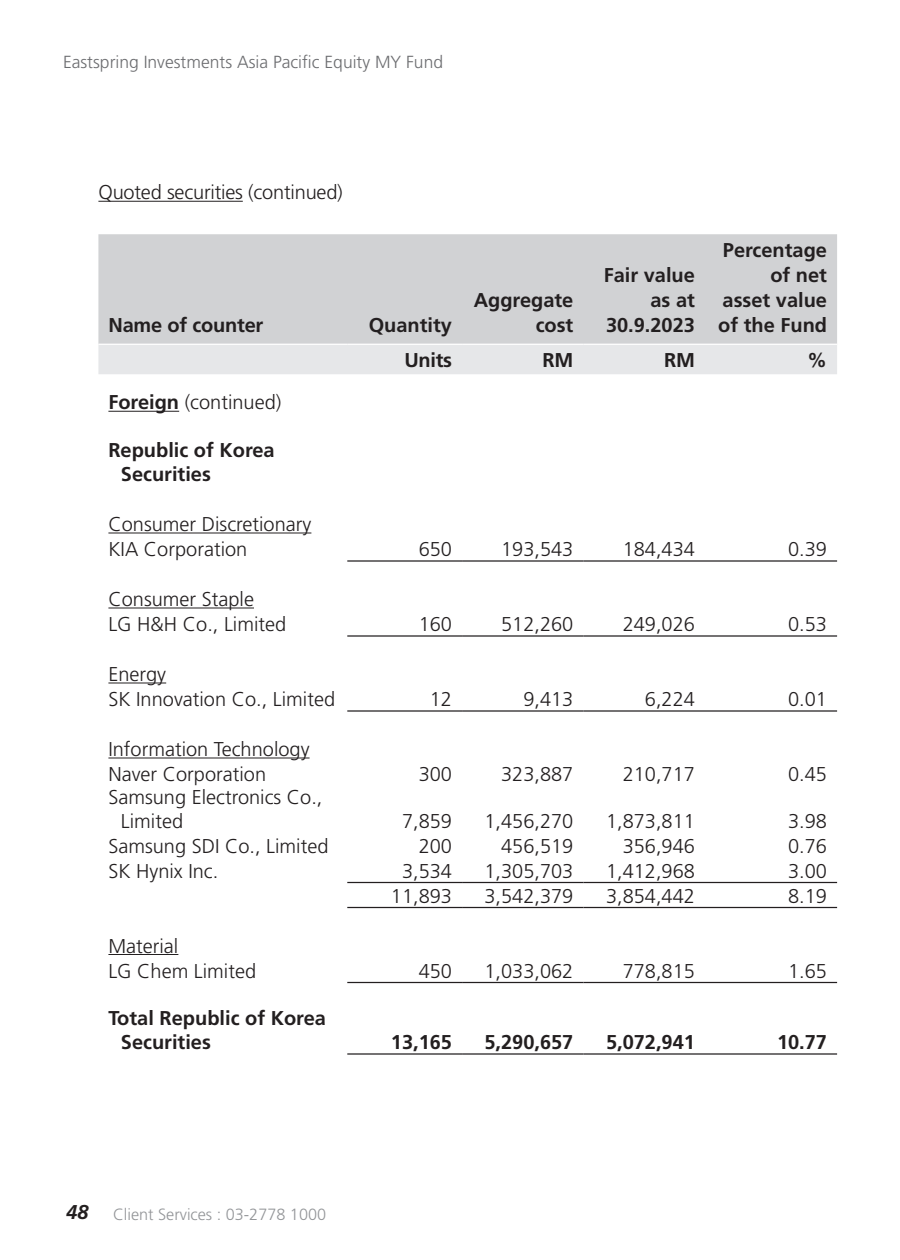
<style>
.page{position:relative;width:900px;height:1260px;background:#fff}
.page>*{position:absolute;margin:0;border:0;box-sizing:border-box;transform-origin:0 0}
.t1{font:300 20px/25px "Frutiger LT Std";color:#231f20}
.t2{font:700 20px/25px "Frutiger LT Std";color:#231f20;text-align:right}
.t3{font:300 17.5px "Frutiger LT Std";color:#6c6d70}
.t4{font:300 16.25px "Frutiger LT Std";color:#939598}
.s1{font-weight:700}
.s2{font-weight:700;font-style:italic;font-size:20px;color:#231f20}
</style>
<div class="page">
<hr style="left:347px;top:560px;width:115px;height:2px;background:#231f20">
<hr style="left:462px;top:560px;width:121px;height:2px;background:#231f20">
<hr style="left:583px;top:560px;width:122px;height:2px;background:#231f20">
<hr style="left:705px;top:560px;width:132px;height:2px;background:#231f20">
<hr style="left:347px;top:635px;width:115px;height:2px;background:#231f20">
<hr style="left:462px;top:635px;width:121px;height:2px;background:#231f20">
<hr style="left:583px;top:635px;width:122px;height:2px;background:#231f20">
<hr style="left:705px;top:635px;width:132px;height:2px;background:#231f20">
<hr style="left:347px;top:710px;width:115px;height:2px;background:#231f20">
<hr style="left:462px;top:710px;width:121px;height:2px;background:#231f20">
<hr style="left:583px;top:710px;width:122px;height:2px;background:#231f20">
<hr style="left:705px;top:710px;width:132px;height:2px;background:#231f20">
<hr style="left:347px;top:882px;width:115px;height:1px;background:#231f20">
<hr style="left:462px;top:882px;width:121px;height:1px;background:#231f20">
<hr style="left:583px;top:882px;width:122px;height:1px;background:#231f20">
<hr style="left:705px;top:882px;width:132px;height:1px;background:#231f20">
<hr style="left:347px;top:907px;width:115px;height:1px;background:#231f20">
<hr style="left:462px;top:907px;width:121px;height:1px;background:#231f20">
<hr style="left:583px;top:907px;width:122px;height:1px;background:#231f20">
<hr style="left:705px;top:907px;width:132px;height:1px;background:#231f20">
<hr style="left:347px;top:982px;width:115px;height:1px;background:#231f20">
<hr style="left:462px;top:982px;width:121px;height:1px;background:#231f20">
<hr style="left:583px;top:982px;width:122px;height:1px;background:#231f20">
<hr style="left:705px;top:982px;width:132px;height:1px;background:#231f20">
<hr style="left:347px;top:1053px;width:115px;height:2px;background:#231f20">
<hr style="left:462px;top:1053px;width:121px;height:2px;background:#231f20">
<hr style="left:583px;top:1053px;width:122px;height:2px;background:#231f20">
<hr style="left:705px;top:1053px;width:132px;height:2px;background:#231f20">
<hr style="left:108px;top:532px;width:203px;height:1px;background:#231f20">
<hr style="left:108px;top:607px;width:146px;height:1px;background:#231f20">
<hr style="left:108px;top:682px;width:58px;height:1px;background:#231f20">
<hr style="left:108px;top:757px;width:202px;height:1px;background:#231f20">
<hr style="left:108px;top:954px;width:70px;height:1px;background:#231f20">
<div style="left:98px;top:234px;width:739px;height:110px;background:#d1d2d4"></div>
<div style="left:98px;top:345px;width:739px;height:29px;background:#e6e7e9"></div>
<hr style="left:98px;top:201px;width:145px;height:1px;background:#231f20">
<hr style="left:108px;top:411px;width:71px;height:1px;background:#231f20">
<p class="t3" style="left:63px;top:52px;width:382px">Eastspring Investments Asia Pacific Equity MY Fund</p>
<p class="t1" style="left:98px;top:180px;width:246px">Quoted securities (continued)</p>
<p class="t2" style="left:108px;top:313px;width:156px">Name of counter</p>
<p class="t2" style="left:369px;top:313px;width:85px">Quantity</p>
<p class="t2" style="left:474px;top:288px;width:101px">Aggregate cost</p>
<p class="t2" style="left:604px;top:263px;width:93px">Fair value as at<br>30.9.2023</p>
<p class="t2" style="left:718px;top:238px;width:110px">Percentage of net asset value of the Fund</p>
<p class="t1" style="left:108px;top:390px;width:175px"><span class="s1">Foreign</span> (continued)</p>
<p class="t2" style="left:121px;top:438px;width:155px;line-height:24px;text-align:left;text-indent:-12px">Republic of Korea<br>Securities</p>
<p class="t1" style="left:108px;top:512px;width:204px">Consumer Discretionary<br>KIA Corporation</p>
<p class="t1" style="left:108px;top:587px;width:179px">Consumer Staple<br>LG H&amp;H Co., Limited</p>
<p class="t1" style="left:108px;top:662px;width:228px">Energy<br>SK Innovation Co., Limited</p>
<p class="t1" style="left:108px;top:737px;width:203px">Information Technology<br>Naver Corporation</p>
<p class="t1" style="left:121px;top:785px;width:203px;line-height:24px;text-indent:-12px">Samsung Electronics Co.,<br>Limited</p>
<p class="t2" style="left:404px;top:347px;width:49px">Units</p>
<p class="t2" style="left:543px;top:347px;width:32px">RM</p>
<p class="t2" style="left:664px;top:347px;width:32px">RM</p>
<p class="t2" style="left:807px;top:347px;width:21px">%</p>
<p class="t1" style="left:419px;top:537px;width:35px">650</p>
<p class="t1" style="left:501px;top:537px;width:74px">193,543</p>
<p class="t1" style="left:623px;top:537px;width:74px">184,434</p>
<p class="t1" style="left:788px;top:537px;width:40px">0.39</p>
<p class="t1" style="left:419px;top:612px;width:35px">160</p>
<p class="t1" style="left:501px;top:612px;width:74px">512,260</p>
<p class="t1" style="left:623px;top:612px;width:74px">249,026</p>
<p class="t1" style="left:788px;top:612px;width:40px">0.53</p>
<p class="t1" style="left:430px;top:687px;width:24px">12</p>
<p class="t1" style="left:523px;top:687px;width:52px">9,413</p>
<p class="t1" style="left:645px;top:687px;width:52px">6,224</p>
<p class="t1" style="left:788px;top:687px;width:40px">0.01</p>
<p class="t1" style="left:419px;top:762px;width:35px">300</p>
<p class="t1" style="left:501px;top:762px;width:74px">323,887</p>
<p class="t1" style="left:623px;top:762px;width:74px">210,717</p>
<p class="t1" style="left:788px;top:762px;width:40px">0.45</p>
<p class="t1" style="left:402px;top:808px;width:52px">7,859</p>
<p class="t1" style="left:484px;top:808px;width:90px">1,456,270</p>
<p class="t1" style="left:606px;top:808px;width:90px">1,873,811</p>
<p class="t1" style="left:788px;top:808px;width:40px">3.98</p>
<p class="t1" style="left:108px;top:833px;width:222px">Samsung SDI Co., Limited</p>
<p class="t1" style="left:419px;top:833px;width:35px">200</p>
<p class="t1" style="left:501px;top:833px;width:74px">456,519</p>
<p class="t1" style="left:623px;top:833px;width:74px">356,946</p>
<p class="t1" style="left:788px;top:833px;width:40px">0.76</p>
<p class="t1" style="left:108px;top:858px;width:111px">SK Hynix Inc.</p>
<p class="t1" style="left:402px;top:858px;width:52px">3,534</p>
<p class="t1" style="left:484px;top:858px;width:90px">1,305,703</p>
<p class="t1" style="left:606px;top:858px;width:90px">1,412,968</p>
<p class="t1" style="left:788px;top:858px;width:40px">3.00</p>
<p class="t1" style="left:391px;top:883px;width:63px">11,893</p>
<p class="t1" style="left:484px;top:883px;width:90px">3,542,379</p>
<p class="t1" style="left:606px;top:883px;width:90px">3,854,442</p>
<p class="t1" style="left:788px;top:883px;width:40px">8.19</p>
<p class="t1" style="left:108px;top:933px;width:149px">Material<br>LG Chem Limited</p>
<p class="t1" style="left:419px;top:958px;width:35px">450</p>
<p class="t1" style="left:484px;top:958px;width:90px">1,033,062</p>
<p class="t1" style="left:623px;top:958px;width:74px">778,815</p>
<p class="t1" style="left:788px;top:958px;width:40px">1.65</p>
<p class="t2" style="left:121px;top:1006px;width:206px;line-height:24px;text-align:left;text-indent:-12px">Total Republic of Korea<br>Securities</p>
<p class="t4" style="left:66px;top:1205px;width:262px"><span class="s2">48</span> Client Services : 03-2778 1000</p>
<p class="t2" style="left:391px;top:1030px;width:63px">13,165</p>
<p class="t2" style="left:484px;top:1030px;width:90px">5,290,657</p>
<p class="t2" style="left:606px;top:1030px;width:90px">5,072,941</p>
<p class="t2" style="left:777px;top:1030px;width:52px">10.77</p>
</div>
